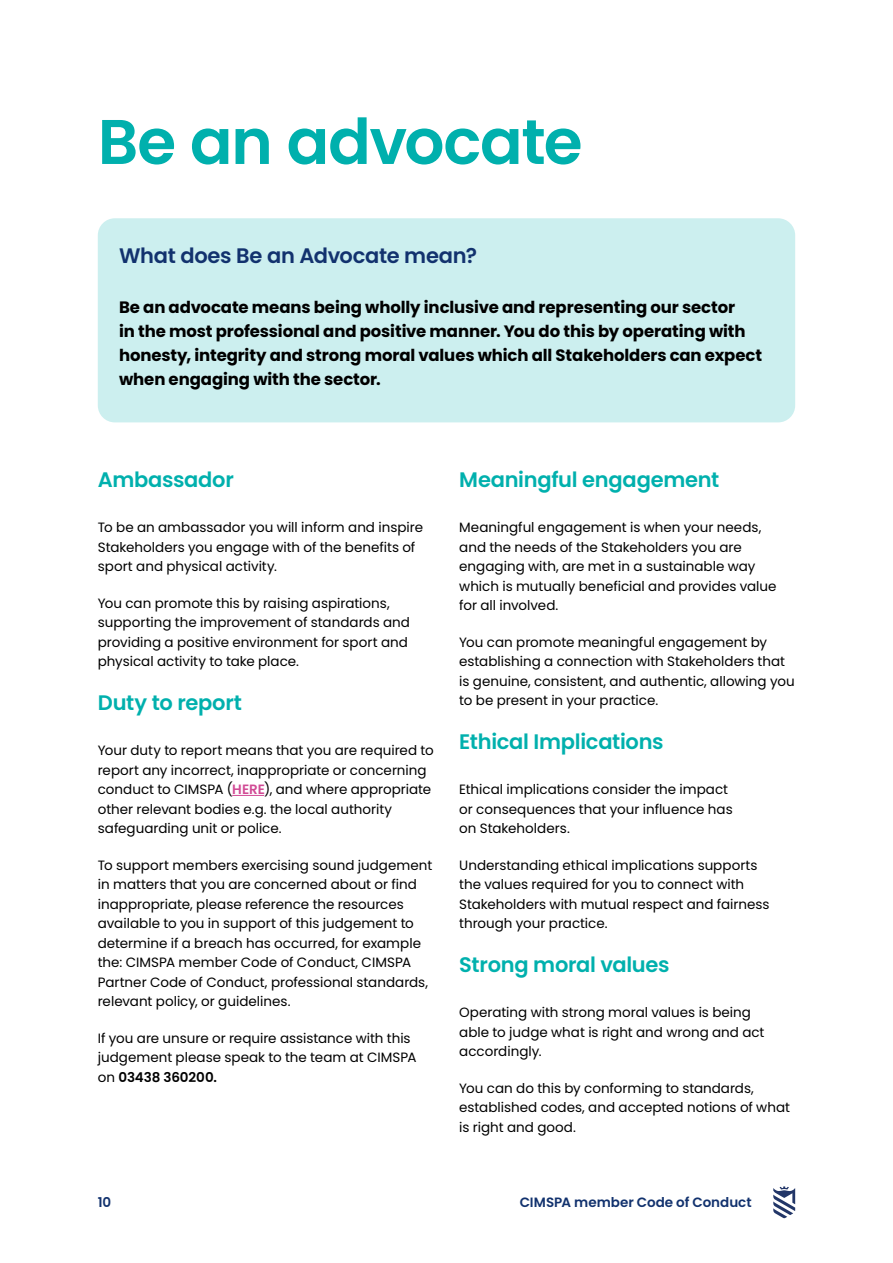
<style>
.page{position:relative;width:893px;height:1263px;background:#fff}
.page>*{position:absolute;margin:0;border:0;box-sizing:border-box;transform-origin:0 0}
.Special_large{font:600 63px "Poppins";letter-spacing:-.02em;color:#00b0ad}
.t1{font:600 21px "Poppins";letter-spacing:-.015em;color:#00b0ad}
.t2{font:600 21px "Poppins";letter-spacing:-.015em;color:#12326e}
.Body_text{font:700 16.5px/24px "Poppins";letter-spacing:-.005em;color:#000}
.Body_text-2{font:13.5px/19.5px "Poppins";color:#000}
.t3{font:600 13.5px "Poppins";color:#12326e}
.s1{font-weight:600;color:#d14a95}
.s2{font-weight:600}
</style>
<div class="page">
<svg style="left:773px;top:1186px;width:22px;height:32px"></svg>
<div style="left:98px;top:218px;width:697px;height:204px;background:#ccefef;border-radius:17px"></div>
<hr style="left:232px;top:795px;width:32px;height:1px;background:#d14a95">
<p class="Special_large" style="left:98px;top:105px;width:486px">Be an advocate</p>
<h2 class="t2" style="left:119px;top:244px;width:360px">What does Be an Advocate mean?</h2>
<p class="Body_text" style="left:119px;top:295px;width:644px">Be an advocate means being wholly inclusive and representing our sector<br>in the most professional and positive manner. You do this by operating with honesty, integrity and strong moral values which all Stakeholders can expect when engaging with the sector.</p>
<h2 class="t1" style="left:98px;top:467px;width:138px">Ambassador</h2>
<p class="Body_text-2" style="left:98px;top:518px;width:327px">To be an ambassador you will inform and inspire<br>Stakeholders you engage with of the benefits of sport and physical activity.</p>
<p class="Body_text-2" style="left:98px;top:593px;width:314px">You can promote this by raising aspirations, supporting the improvement of standards and providing a positive environment for sport and physical activity to take place.</p>
<h2 class="t1" style="left:98px;top:690px;width:146px">Duty to report</h2>
<p class="Body_text-2" style="left:98px;top:741px;width:337px">Your duty to report means that you are required to report any incorrect, inappropriate or concerning conduct to CIMSPA (<span class="s1">HERE</span>), and where appropriate other relevant bodies e.g. the local authority safeguarding unit or police.</p>
<p class="Body_text-2" style="left:98px;top:855px;width:336px">To support members exercising sound judgement in matters that you are concerned about or find inappropriate, please reference the resources available to you in support of this judgement to determine if a breach has occurred, for example the: CIMSPA member Code of Conduct, CIMSPA Partner Code of Conduct, professional standards, relevant policy, or guidelines.</p>
<p class="Body_text-2" style="left:98px;top:1028px;width:320px">If you are unsure or require assistance with this judgement please speak to the team at CIMSPA on <span class="s2">03438 360200.</span></p>
<h2 class="t1" style="left:459px;top:467px;width:262px">Meaningful engagement</h2>
<p class="Body_text-2" style="left:459px;top:518px;width:319px">Meaningful engagement is when your needs, and the needs of the Stakeholders you are engaging with, are met in a sustainable way which is mutually beneficial and provides value for all involved.</p>
<p class="Body_text-2" style="left:459px;top:632px;width:337px">You can promote meaningful engagement by establishing a connection with Stakeholders that is genuine, consistent, and authentic, allowing you to be present in your practice.</p>
<h2 class="t1" style="left:459px;top:729px;width:206px">Ethical Implications</h2>
<p class="Body_text-2" style="left:459px;top:780px;width:275px">Ethical implications consider the impact or consequences that your influence has on Stakeholders.</p>
<p class="Body_text-2" style="left:459px;top:855px;width:312px">Understanding ethical implications supports the values required for you to connect with Stakeholders with mutual respect and fairness through your practice.</p>
<h2 class="t1" style="left:459px;top:952px;width:212px">Strong moral values</h2>
<p class="Body_text-2" style="left:459px;top:1003px;width:307px">Operating with strong moral values is being able to judge what is right and wrong and act accordingly.</p>
<p class="Body_text-2" style="left:459px;top:1078px;width:332px">You can do this by conforming to standards, established codes, and accepted notions of what is right and good.</p>
<p class="t3" style="left:98px;top:1194px;width:15px">10</p>
<p class="t3" style="left:520px;top:1194px;width:233px">CIMSPA member Code of Conduct</p>
</div>
